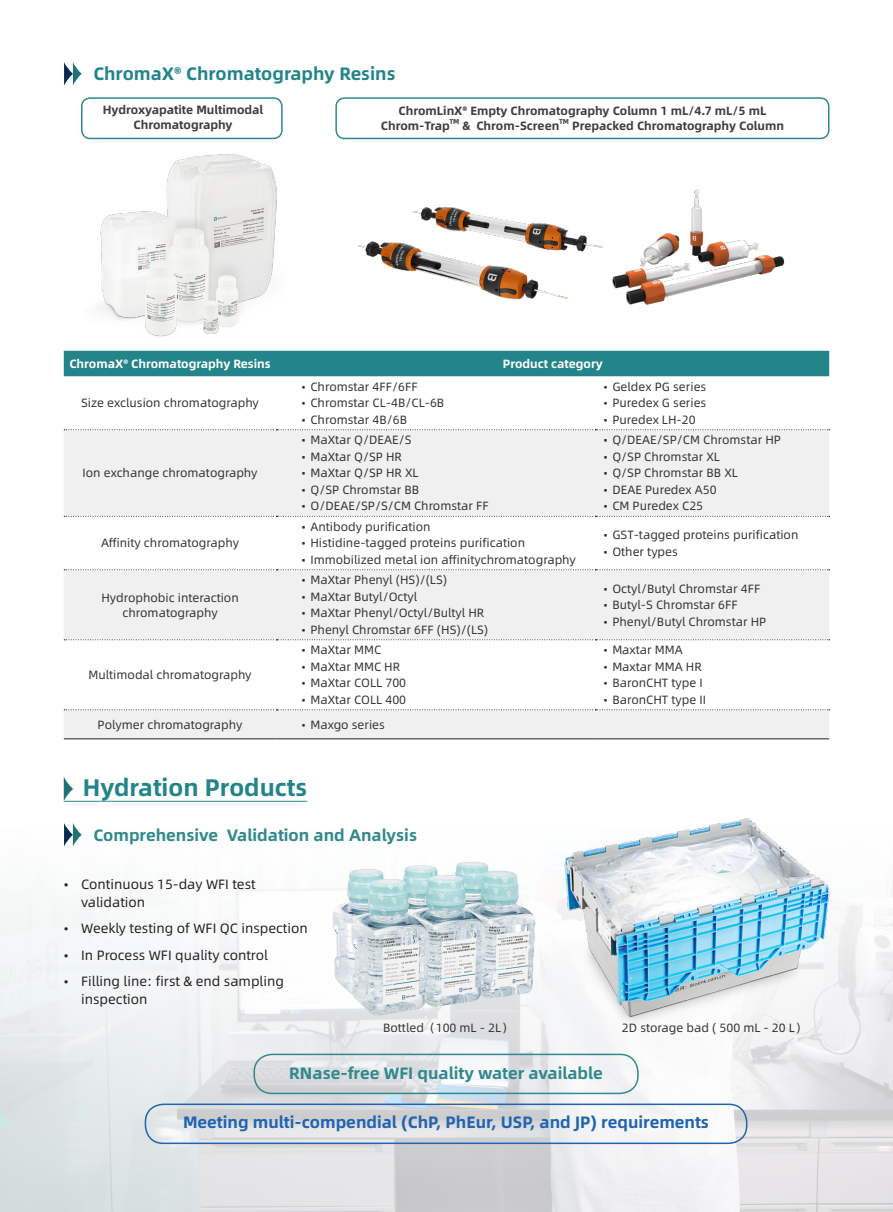
<style>
.page{position:relative;width:893px;height:1212px;background:#fff}
.page>*{position:absolute;margin:0;border:0;box-sizing:border-box;transform-origin:0 0}
.t1{font:700 24px "Alibaba Pu Hui Ti";color:#238489}
.t2{font:700 18px "Alibaba Pu Hui Ti";color:#238489}
.t3{font:700 16.5px "Alibaba Pu Hui Ti";color:#31888d}
.t4{font:700 16.5px "Alibaba Pu Hui Ti";color:#2163b0}
.t5{font:13.5px/18px "Alibaba Pu Hui Ti";color:#231f20}
.t6{font:12px "Alibaba Pu Hui Ti";color:#323232}
.t7{font:700 12px/15px "Alibaba Pu Hui Ti";color:#3e3e3f;text-align:center}
.t8{font:700 12px "Alibaba Pu Hui Ti";color:#fff}
.t9{font:700 7.05px "Alibaba Pu Hui Ti";color:#3e3e3f}
</style>
<div class="page">
<img style="left:0;top:777px;width:893px;height:435px">
<img style="left:556px;top:810px;width:277px;height:217px">
<svg style="left:64px;top:777px;width:9px;height:24px"></svg>
<hr style="left:64px;top:801px;width:243px;height:1px;background:#31888d">
<div style="left:145px;top:1103px;width:602px;height:41px;border:2px solid #2163b0;border-radius:18px"></div>
<div style="left:253px;top:1053px;width:386px;height:41px;border:2px solid #31888d;border-radius:18px"></div>
<div style="left:81px;top:97px;width:202px;height:42px;border:2px solid #31888d;border-radius:9px"></div>
<div style="left:335px;top:97px;width:494px;height:42px;border:2px solid #31888d;border-radius:9px"></div>
<img style="left:100px;top:154px;width:177px;height:183px">
<img style="left:612px;top:189px;width:173px;height:116px">
<img style="left:358px;top:207px;width:245px;height:93px">
<svg style="left:64px;top:62px;width:18px;height:23px"></svg>
<svg style="left:64px;top:823px;width:18px;height:23px"></svg>
<div style="left:64px;top:351px;width:765px;height:25px;background:#238489"></div>
<svg style="left:64px;top:430px;width:765px;height:308px;fill:#f0f0f0"></svg>
<hr style="left:64px;top:738px;width:212px;height:1px;background:#231f20">
<hr style="left:276px;top:738px;width:319px;height:1px;background:#231f20">
<hr style="left:595px;top:738px;width:234px;height:1px;background:#231f20">
<svg style="left:64px;top:429px;width:766px;height:1px"></svg>
<svg style="left:64px;top:516px;width:766px;height:1px"></svg>
<svg style="left:64px;top:569px;width:766px;height:1px"></svg>
<svg style="left:64px;top:639px;width:766px;height:1px"></svg>
<svg style="left:64px;top:709px;width:766px;height:1px"></svg>
<img style="left:333px;top:862px;width:204px;height:154px">
<p class="t2" style="left:93px;top:60px;width:304px">ChromaX® Chromatography Resins</p>
<p class="t7" style="left:103px;top:102px;width:162px">Hydroxyapatite Multimodal<br>Chromatography</p>
<p class="t7" style="left:399px;top:103px;width:369px">ChromLinX® Empty Chromatography Column 1 mL/4.7 mL/5 mL</p>
<p class="t7" style="left:381px;top:118px;width:71px">Chrom-Trap</p>
<p class="t9" style="left:449px;top:116px;width:12px">TM</p>
<p class="t7" style="left:463px;top:118px;width:98px">&amp; Chrom-Screen</p>
<p class="t9" style="left:559px;top:116px;width:12px">TM</p>
<p class="t7" style="left:572px;top:118px;width:213px">Prepacked Chromatography Column</p>
<p class="t8" style="left:69px;top:354px;width:203px">ChromaX® Chromatography Resins</p>
<p class="t8" style="left:503px;top:354px;width:102px">Product category</p>
<p class="t6" style="left:81px;top:394px;width:179px">Size exclusion chromatography</p>
<p class="t6" style="left:302px;top:377px;width:117px">• Chromstar 4FF/6FF</p>
<p class="t6" style="left:302px;top:394px;width:144px">• Chromstar CL-4B/CL-6B</p>
<p class="t6" style="left:302px;top:410px;width:107px">• Chromstar 4B/6B</p>
<p class="t6" style="left:604px;top:377px;width:104px">• Geldex PG series</p>
<p class="t6" style="left:604px;top:394px;width:104px">• Puredex G series</p>
<p class="t6" style="left:604px;top:410px;width:93px">• Puredex LH-20</p>
<p class="t6" style="left:83px;top:464px;width:177px">Ion exchange chromatography</p>
<p class="t6" style="left:101px;top:534px;width:140px">Affinity chromatography</p>
<p class="t6" style="left:101px;top:588px;width:139px">Hydrophobic interaction</p>
<p class="t6" style="left:123px;top:603px;width:97px">chromatography</p>
<p class="t6" style="left:89px;top:666px;width:165px">Multimodal chromatography</p>
<p class="t6" style="left:302px;top:431px;width:111px">• MaXtar Q/DEAE/S</p>
<p class="t6" style="left:302px;top:447px;width:102px">• MaXtar Q/SP HR</p>
<p class="t6" style="left:302px;top:464px;width:118px">• MaXtar Q/SP HR XL</p>
<p class="t6" style="left:302px;top:480px;width:119px">• Q/SP Chromstar BB</p>
<p class="t6" style="left:302px;top:497px;width:188px">• O/DEAE/SP/S/CM Chromstar FF</p>
<p class="t6" style="left:302px;top:517px;width:130px">• Antibody purification</p>
<p class="t6" style="left:302px;top:534px;width:225px">• Histidine-tagged proteins purification</p>
<p class="t6" style="left:302px;top:550px;width:275px">• Immobilized metal ion affinitychromatography</p>
<p class="t6" style="left:302px;top:571px;width:147px">• MaXtar Phenyl (HS)/(LS)</p>
<p class="t6" style="left:302px;top:587px;width:117px">• MaXtar Butyl/Octyl</p>
<p class="t6" style="left:302px;top:604px;width:184px">• MaXtar Phenyl/Octyl/Bultyl HR</p>
<p class="t6" style="left:302px;top:620px;width:188px">• Phenyl Chromstar 6FF (HS)/(LS)</p>
<p class="t6" style="left:302px;top:641px;width:81px">• MaXtar MMC</p>
<p class="t6" style="left:302px;top:657px;width:100px">• MaXtar MMC HR</p>
<p class="t6" style="left:302px;top:674px;width:106px">• MaXtar COLL 700</p>
<p class="t6" style="left:302px;top:690px;width:106px">• MaXtar COLL 400</p>
<p class="t6" style="left:98px;top:715px;width:146px">Polymer chromatography</p>
<p class="t6" style="left:302px;top:715px;width:85px">• Maxgo series</p>
<p class="t1" style="left:83px;top:769px;width:226px">Hydration Products</p>
<p class="t3" style="left:93px;top:822px;width:325px">Comprehensive Validation and Analysis</p>
<p class="t5" style="left:81px;top:874px;width:176px;text-indent:-17px">• Continuous 15-day WFI test validation</p>
<p class="t5" style="left:64px;top:919px;width:245px">• Weekly testing of WFI QC inspection</p>
<p class="t5" style="left:64px;top:945px;width:205px">• In Process WFI quality control</p>
<p class="t5" style="left:81px;top:972px;width:204px;text-indent:-17px">• Filling line: first &amp; end sampling inspection</p>
<p class="t6" style="left:383px;top:1018px;width:131px">Bottled（100 mL - 2L）</p>
<p class="t6" style="left:604px;top:431px;width:179px">• Q/DEAE/SP/CM Chromstar HP</p>
<p class="t6" style="left:604px;top:447px;width:118px">• Q/SP Chromstar XL</p>
<p class="t6" style="left:604px;top:464px;width:136px">• Q/SP Chromstar BB XL</p>
<p class="t6" style="left:604px;top:480px;width:114px">• DEAE Puredex A50</p>
<p class="t6" style="left:604px;top:497px;width:101px">• CM Puredex C25</p>
<p class="t6" style="left:604px;top:526px;width:196px">• GST-tagged proteins purification</p>
<p class="t6" style="left:604px;top:542px;width:76px">• Other types</p>
<p class="t6" style="left:604px;top:579px;width:158px">• Octyl/Butyl Chromstar 4FF</p>
<p class="t6" style="left:604px;top:596px;width:135px">• Butyl-S Chromstar 6FF</p>
<p class="t6" style="left:604px;top:612px;width:164px">• Phenyl/Butyl Chromstar HP</p>
<p class="t6" style="left:604px;top:641px;width:80px">• Maxtar MMA</p>
<p class="t6" style="left:604px;top:657px;width:99px">• Maxtar MMA HR</p>
<p class="t6" style="left:604px;top:674px;width:100px">• BaronCHT type I</p>
<p class="t6" style="left:604px;top:690px;width:104px">• BaronCHT type II</p>
<p class="t6" style="left:622px;top:1018px;width:186px">2D storage bad ( 500 mL - 20 L）</p>
<p class="t3" style="left:289px;top:1060px;width:315px">RNase-free WFI quality water available</p>
<p class="t4" style="left:183px;top:1109px;width:527px">Meeting multi-compendial (ChP, PhEur, USP, and JP) requirements</p>
</div>
